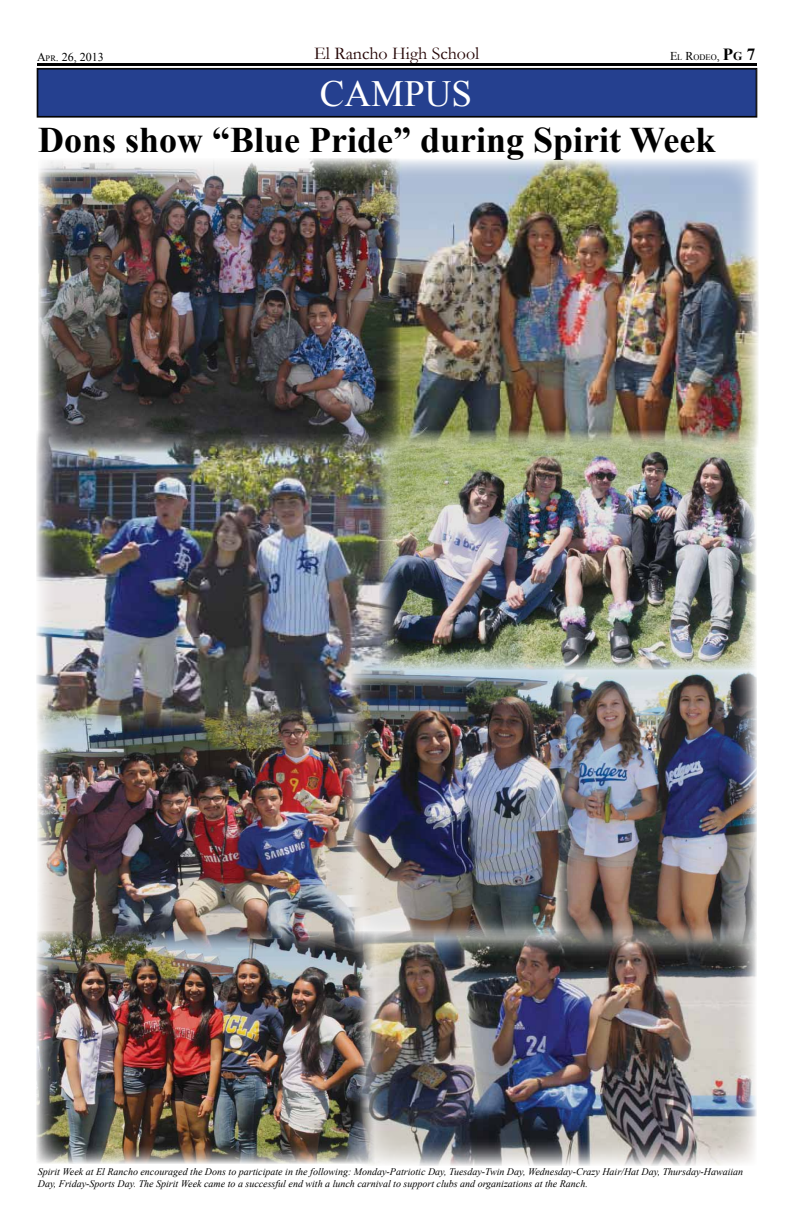
<style>
.page{position:relative;width:792px;height:1224px;background:#fff}
.page>*{position:absolute;margin:0;border:0;box-sizing:border-box;transform-origin:0 0}
.t1{font:37px "Times New Roman";color:#fff}
.t2{font:700 36px "Times New Roman";color:#000}
.t3{font:18px "Garamond";color:#230303}
.t4{font:12px "Times New Roman";color:#000}
.t5{font:italic 10px/12px "Times New Roman";color:#000}
.t6{font:8.4px "Times New Roman";color:#000}
.s1{font-size:8.4px}
.s2{font-size:12px}
.s3{font-weight:700;font-size:17px}
.s4{font-weight:700;font-size:11.9px}
</style>
<div class="page">
<img style="left:36px;top:434px;width:344px;height:301px">
<img style="left:38px;top:708px;width:313px;height:223px">
<div style="left:37px;top:68px;width:720px;height:49px;background:#25408f"></div>
<div style="left:38px;top:69px;width:718px;height:48px;border:1px solid #000"></div>
<hr style="left:37px;top:63px;width:720px;height:3px;background:#000">
<img style="left:400px;top:159px;width:358px;height:285px">
<img style="left:351px;top:657px;width:206px;height:274px">
<img style="left:36px;top:931px;width:324px;height:233px">
<img style="left:360px;top:931px;width:397px;height:235px">
<img style="left:38px;top:158px;width:362px;height:295px">
<img style="left:557px;top:669px;width:200px;height:274px">
<img style="left:380px;top:431px;width:377px;height:238px">
<p class="t4" style="left:37px;top:49px;width:68px">A<span class="s1">PR</span>. 26, 2013</p>
<h3 class="t3" style="left:314px;top:43px;width:167px">El Rancho High School</h3>
<p class="t6" style="left:670px;top:52px;width:87px"><span class="s2">E</span>L <span class="s2">R</span>ODEO<span class="s2">,</span> <span class="s3">P</span><span class="s4">g</span> <span class="s3">7</span></p>
<h1 class="t1" style="left:320px;top:69px;width:51px">CAMPUS</h1>
<h2 class="t2" style="left:38px;top:115px;width:679px">Dons show “Blue Pride” during Spirit Week</h2>
<p class="t5" style="left:38px;top:1165px;width:707px">Spirit Week at El Rancho encouraged the Dons to participate in the following: Monday-Patriotic Day, Tuesday-Twin Day, Wednesday-Crazy Hair/Hat Day, Thursday-Hawaiian<br>Day, Friday-Sports Day. The Spirit Week came to a successful end with a lunch carnival to support clubs and organizations at the Ranch.</p>
</div>
